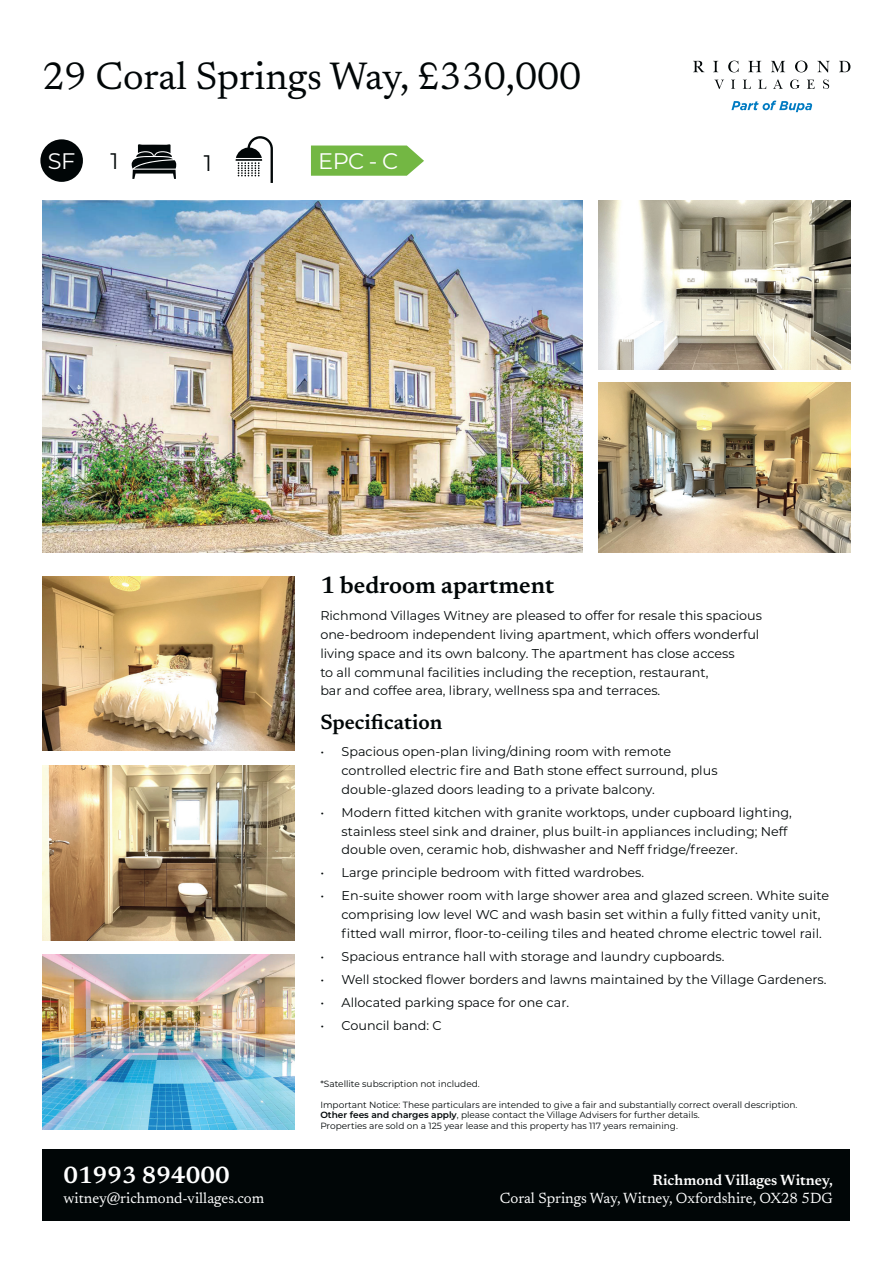
<style>
.page{position:relative;width:893px;height:1263px;background:#fff}
.page>*{position:absolute;margin:0;border:0;box-sizing:border-box;transform-origin:0 0}
.t1{font:39px "Newsreader 16 pt";color:#010607}
.t2{font:600 24px "Newsreader 16 pt";color:#010607}
.t3{font:600 24px "Newsreader 16 pt";color:#fff}
.t4{font:22.5px "Montserrat";color:#fff}
.t5{font:22.5px "Montserrat";color:#010607}
.t6{font:600 21px "Newsreader 16 pt";color:#010607}
.t7{font:15px "Newsreader 16 pt";color:#fff}
.t8{font:600 15px "Newsreader 16 pt";color:#fff}
.t9{font:12.75px/18.8px "Montserrat";color:#010607}
.t10{font:9px/10.8px "Montserrat";color:#010607}
.s1{font-weight:600}
</style>
<div class="page">
<img style="left:43px;top:200px;width:540px;height:352px">
<div style="left:43px;top:1149px;width:807px;height:71px;background:#010607"></div>
<div style="left:40px;top:139px;width:43px;height:43px;background:#010607;border-radius:50%"></div>
<img style="left:43px;top:577px;width:252px;height:174px">
<img style="left:43px;top:955px;width:252px;height:174px">
<img style="left:598px;top:383px;width:252px;height:169px">
<img style="left:43px;top:766px;width:252px;height:174px">
<img style="left:598px;top:200px;width:252px;height:170px">
<svg style="left:693px;top:61px;width:11px;height:11px"></svg>
<svg style="left:713px;top:61px;width:5px;height:11px"></svg>
<svg style="left:728px;top:61px;width:10px;height:11px"></svg>
<svg style="left:748px;top:61px;width:13px;height:11px"></svg>
<svg style="left:771px;top:61px;width:14px;height:11px"></svg>
<svg style="left:795px;top:61px;width:12px;height:11px"></svg>
<svg style="left:817px;top:61px;width:13px;height:11px"></svg>
<svg style="left:839px;top:61px;width:11px;height:11px"></svg>
<svg style="left:715px;top:80px;width:9px;height:9px"></svg>
<svg style="left:731px;top:80px;width:4px;height:9px"></svg>
<svg style="left:743px;top:80px;width:8px;height:9px"></svg>
<svg style="left:758px;top:80px;width:8px;height:9px"></svg>
<svg style="left:773px;top:79px;width:10px;height:10px"></svg>
<svg style="left:790px;top:79px;width:10px;height:10px"></svg>
<svg style="left:807px;top:80px;width:8px;height:9px"></svg>
<svg style="left:823px;top:79px;width:6px;height:10px"></svg>
<svg style="left:731px;top:101px;width:81px;height:11px"></svg>
<svg style="left:131px;top:144px;width:46px;height:35px"></svg>
<svg style="left:236px;top:136px;width:37px;height:47px"></svg>
<svg style="left:311px;top:146px;width:113px;height:30px;background:#8bc363"></svg>
<div style="left:318px;top:147px;width:80px;height:22px;background:#73b743"></div>
<h1 class="t1" style="left:43px;top:48px;width:540px">29 Coral Springs Way, £330,000</h1>
<h3 class="t4" style="left:48px;top:145px;width:29px">SF</h3>
<h3 class="t5" style="left:110px;top:145px;width:10px">1</h3>
<h3 class="t5" style="left:204px;top:148px;width:10px">1</h3>
<h3 class="t4" style="left:318px;top:145px;width:81px">EPC - C</h3>
<h2 class="t3" style="left:63px;top:1158px;width:168px">01993 894000</h2>
<p class="t7" style="left:63px;top:1187px;width:202px">witney@richmond-villages.com</p>
<h2 class="t2" style="left:320px;top:568px;width:235px">1 bedroom apartment</h2>
<p class="t9" style="left:320px;top:606px;width:443px">Richmond Villages Witney are pleased to offer for resale this spacious one-bedroom independent living apartment, which offers wonderful living space and its own balcony. The apartment has close access<br>to all communal facilities including the reception, restaurant,<br>bar and coffee area, library, wellness spa and terraces.</p>
<h3 class="t6" style="left:320px;top:707px;width:123px">Specification</h3>
<p class="t9" style="left:342px;top:742px;width:377px;text-indent:-21px">• Spacious open-plan living/dining room with remote controlled electric fire and Bath stone effect surround, plus double-glazed doors leading to a private balcony.</p>
<p class="t9" style="left:342px;top:802px;width:452px;text-indent:-21px">• Modern fitted kitchen with granite worktops, under cupboard lighting, stainless steel sink and drainer, plus built-in appliances including; Neff double oven, ceramic hob, dishwasher and Neff fridge/freezer.</p>
<p class="t9" style="left:320px;top:863px;width:325px">• Large principle bedroom with fitted wardrobes.</p>
<p class="t9" style="left:342px;top:886px;width:489px;text-indent:-21px">• En-suite shower room with large shower area and glazed screen. White suite comprising low level WC and wash basin set within a fully fitted vanity unit, fitted wall mirror, floor-to-ceiling tiles and heated chrome electric towel rail.</p>
<p class="t9" style="left:320px;top:946px;width:406px">• Spacious entrance hall with storage and laundry cupboards.</p>
<p class="t9" style="left:320px;top:969px;width:508px">• Well stocked flower borders and lawns maintained by the Village Gardeners.</p>
<p class="t9" style="left:320px;top:992px;width:250px">• Allocated parking space for one car.</p>
<p class="t9" style="left:320px;top:1015px;width:123px">• Council band: C</p>
<p class="t10" style="left:320px;top:1078px;width:161px">*Satellite subscription not included.</p>
<p class="t10" style="left:320px;top:1099px;width:479px">Important Notice: These particulars are intended to give a fair and substantially correct overall description.<br><span class="s1">Other fees and charges apply</span>, please contact the Village Advisers for further details.<br>Properties are sold on a 125 year lease and this property has 117 years remaining.</p>
<p class="t8" style="left:652px;top:1169px;width:182px">Richmond Villages Witney,</p>
<p class="t7" style="left:500px;top:1187px;width:334px">Coral Springs Way, Witney, Oxfordshire, OX28 5DG</p>
</div>
